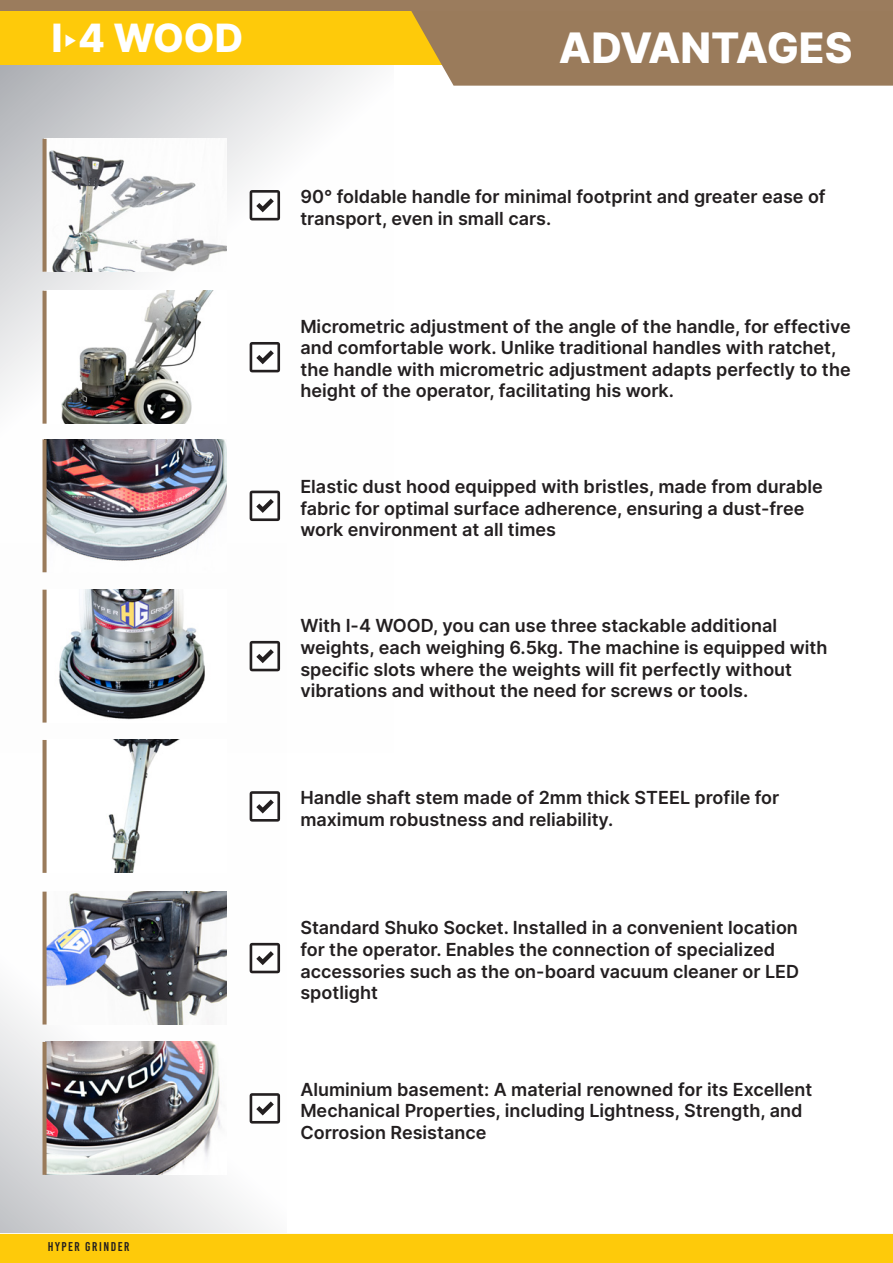
<style>
.page{position:relative;width:893px;height:1263px;background:#fff}
.page>*{position:absolute;margin:0;border:0;box-sizing:border-box;transform-origin:0 0}
.t1{font:800 42px "Inter";color:#fff}
.t2{font:800 39px "Inter";color:#fff}
.t3{font:600 18px/21.6px "Inter";color:#231f20}
.t4{font:12.75px "Bebas Kai";letter-spacing:.12em;color:#231f20}
.s1{font-weight:900}
</style>
<div class="page">
<svg style="left:0;top:64px;width:393px;height:479px"></svg>
<svg style="left:0;top:543px;width:281px;height:690px"></svg>
<div style="left:0;top:0;width:893px;height:64px;background:#feca0a"></div>
<img style="left:47px;top:139px;width:179px;height:133px">
<img style="left:47px;top:291px;width:179px;height:133px">
<img style="left:47px;top:439px;width:179px;height:133px">
<img style="left:47px;top:590px;width:179px;height:132px">
<img style="left:47px;top:740px;width:179px;height:133px">
<div style="left:411px;top:11px;width:482px;height:75px;background:#9a7b5b"></div>
<svg style="left:43px;top:291px;width:4px;height:133px"></svg>
<svg style="left:43px;top:439px;width:4px;height:133px"></svg>
<svg style="left:43px;top:590px;width:4px;height:132px"></svg>
<svg style="left:43px;top:740px;width:4px;height:133px"></svg>
<svg style="left:43px;top:139px;width:4px;height:133px"></svg>
<img style="left:47px;top:892px;width:179px;height:132px">
<img style="left:47px;top:1042px;width:179px;height:133px">
<svg style="left:43px;top:892px;width:4px;height:132px"></svg>
<svg style="left:43px;top:1042px;width:4px;height:133px"></svg>
<svg style="left:250px;top:943px;width:30px;height:30px"></svg>
<svg style="left:250px;top:1093px;width:30px;height:30px"></svg>
<div style="left:0;top:0;width:893px;height:11px;background:#9b7c5d"></div>
<div style="left:0;top:1234px;width:893px;height:29px;background:#feca0a"></div>
<svg style="left:250px;top:190px;width:30px;height:30px"></svg>
<svg style="left:250px;top:342px;width:30px;height:30px"></svg>
<svg style="left:250px;top:491px;width:30px;height:30px"></svg>
<svg style="left:250px;top:641px;width:30px;height:30px"></svg>
<svg style="left:250px;top:791px;width:30px;height:31px"></svg>
<p class="t2" style="left:51px;top:9px;width:193px">I<span class="s1">‣</span>4 WOOD</p>
<p class="t4" style="left:48px;top:1240px;width:83px">HYPER GRINDER</p>
<p class="t1" style="left:559px;top:16px;width:295px">ADVANTAGES</p>
<p class="t3" style="left:300px;top:185px;width:527px">90° foldable handle for minimal footprint and greater ease of transport, even in small cars.</p>
<p class="t3" style="left:300px;top:315px;width:552px">Micrometric adjustment of the angle of the handle, for effective and comfortable work. Unlike traditional handles with ratchet, the handle with micrometric adjustment adapts perfectly to the height of the operator, facilitating his work.</p>
<p class="t3" style="left:300px;top:475px;width:524px">Elastic dust hood equipped with bristles, made from durable fabric for optimal surface adherence, ensuring a dust-free work environment at all times</p>
<p class="t3" style="left:300px;top:614px;width:529px">With I-4 WOOD, you can use three stackable additional weights, each weighing 6.5kg. The machine is equipped with specific slots where the weights will fit perfectly without vibrations and without the need for screws or tools.</p>
<p class="t3" style="left:300px;top:786px;width:480px">Handle shaft stem made of 2mm thick STEEL profile for maximum robustness and reliability.</p>
<p class="t3" style="left:300px;top:916px;width:500px">Standard Shuko Socket. Installed in a convenient location for the operator. Enables the connection of specialized accessories such as the on-board vacuum cleaner or LED spotlight</p>
<p class="t3" style="left:300px;top:1077px;width:513px">Aluminium basement: A material renowned for its Excellent<br>Mechanical Properties, including Lightness, Strength, and<br>Corrosion Resistance</p>
</div>
